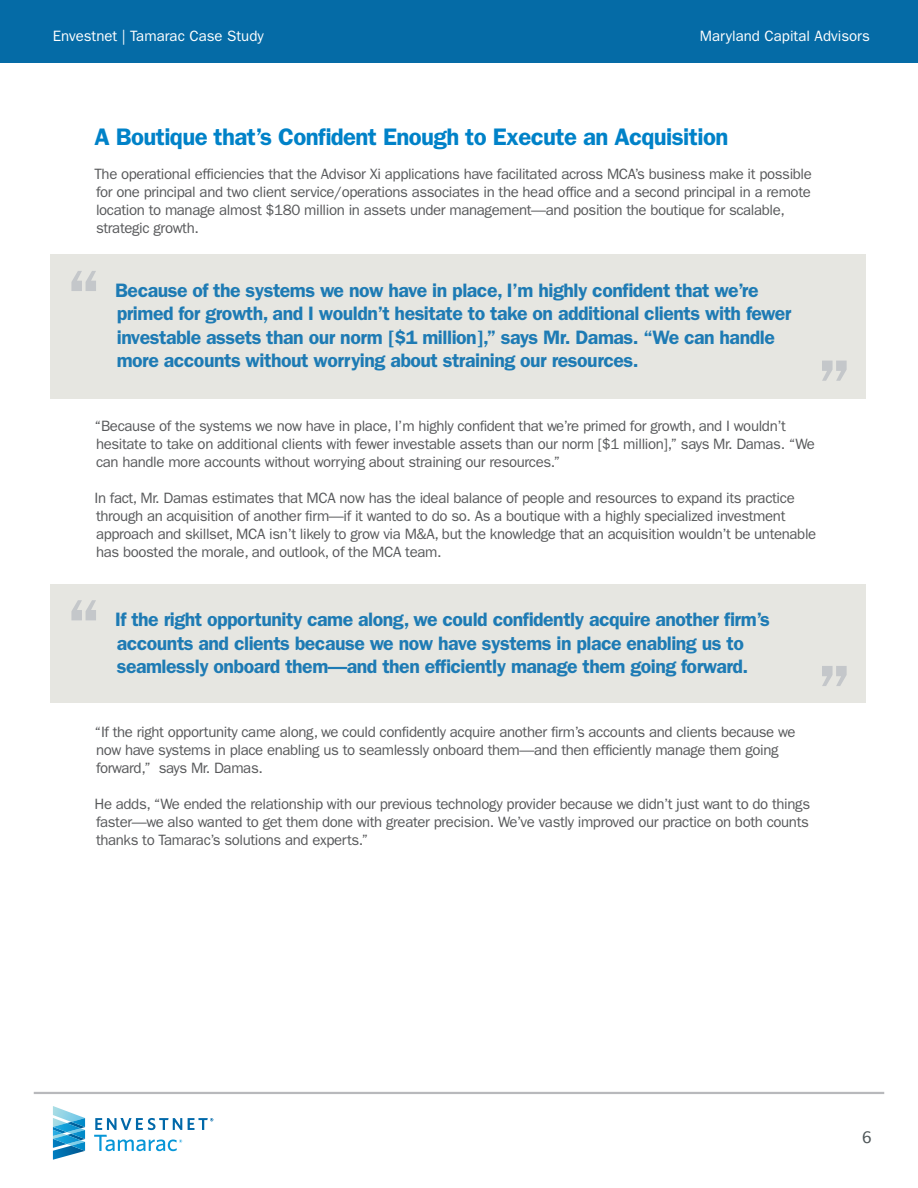
<style>
.page{position:relative;width:918px;height:1188px;background:#fff}
.page>*{position:absolute;margin:0;border:0;box-sizing:border-box;transform-origin:0 0}
.Paragraph_Style_1{font:600 72px "Franklin Gothic";color:#c4c7ca}
.Paragraph_Style_1-2{font:600 24px "Franklin Gothic";letter-spacing:-.025em;color:#0082c8}
.Paragraph_Style_1-3{font:600 19.5px/23.4px "Franklin Gothic";letter-spacing:-.025em;color:#1e7bb4}
.t1{font:18px "Slate W01";color:#4f5759}
.Paragraph_Style_1-4{font:15px/18px "Franklin Gothic";letter-spacing:-.025em;color:#58595b}
.t2{font:15px "Franklin Gothic";color:#fff}
</style>
<div class="page">
<svg style="left:53px;top:1106px;width:32px;height:54px"></svg>
<svg style="left:188px;top:1118px;width:25px;height:12px"></svg>
<svg style="left:94px;top:1118px;width:88px;height:33px"></svg>
<div style="left:0;top:0;width:918px;height:63px;background:#056ba6"></div>
<hr style="left:34px;top:1092px;width:850px;height:2px;background:#b8b9bc">
<div style="left:50px;top:255px;width:816px;height:144px;background:#e6e6e1"></div>
<div style="left:50px;top:584px;width:816px;height:118px;background:#e6e6e1"></div>
<p class="t2" style="left:53px;top:27px;width:212px">Envestnet | Tamarac Case Study</p>
<p class="t2" style="left:700px;top:27px;width:172px">Maryland Capital Advisors</p>
<p class="Paragraph_Style_1-2" style="left:94px;top:122px;width:635px">A Boutique that’s Confident Enough to Execute an Acquisition</p>
<p class="Paragraph_Style_1-4" style="left:94px;top:165px;width:719px">The operational efficiencies that the Advisor Xi applications have facilitated across MCA’s business make it possible for one principal and two client service/operations associates in the head office and a second principal in a remote location to manage almost $180 million in assets under management—and position the boutique for scalable, strategic growth.</p>
<p class="Paragraph_Style_1" style="left:66px;top:253px;width:36px">“</p>
<p class="Paragraph_Style_1-3" style="left:115px;top:279px;width:678px">Because of the systems we now have in place, I’m highly confident that we’re primed for growth, and I wouldn’t hesitate to take on additional clients with fewer investable assets than our norm [$1 million],” says Mr. Damas. “We can handle more accounts without worrying about straining our resources.</p>
<p class="Paragraph_Style_1" style="left:817px;top:343px;width:36px">”</p>
<p class="Paragraph_Style_1-4" style="left:94px;top:417px;width:722px">“Because of the systems we now have in place, I’m highly confident that we’re primed for growth, and I wouldn’t hesitate to take on additional clients with fewer investable assets than our norm [$1 million],” says Mr. Damas. “We can handle more accounts without worrying about straining our resources.”</p>
<p class="Paragraph_Style_1-4" style="left:94px;top:489px;width:723px">In fact, Mr. Damas estimates that MCA now has the ideal balance of people and resources to expand its practice through an acquisition of another firm—if it wanted to do so. As a boutique with a highly specialized investment approach and skillset, MCA isn’t likely to grow via M&amp;A, but the knowledge that an acquisition wouldn’t be untenable has boosted the morale, and outlook, of the MCA team.</p>
<p class="Paragraph_Style_1" style="left:66px;top:582px;width:36px">“</p>
<p class="Paragraph_Style_1-3" style="left:115px;top:608px;width:656px">If the right opportunity came along, we could confidently acquire another firm’s accounts and clients because we now have systems in place enabling us to seamlessly onboard them—and then efficiently manage them going forward.</p>
<p class="Paragraph_Style_1" style="left:817px;top:648px;width:36px">”</p>
<p class="Paragraph_Style_1-4" style="left:94px;top:723px;width:702px">“If the right opportunity came along, we could confidently acquire another firm’s accounts and clients because we now have systems in place enabling us to seamlessly onboard them—and then efficiently manage them going forward,” says Mr. Damas.</p>
<p class="Paragraph_Style_1-4" style="left:94px;top:795px;width:717px;text-align:justify">He adds, “We ended the relationship with our previous technology provider because we didn’t just want to do things faster—we also wanted to get them done with greater precision. We’ve vastly improved our practice on both counts thanks to Tamarac’s solutions and experts.”</p>
<p class="t1" style="left:862px;top:1128px;width:11px">6</p>
</div>
